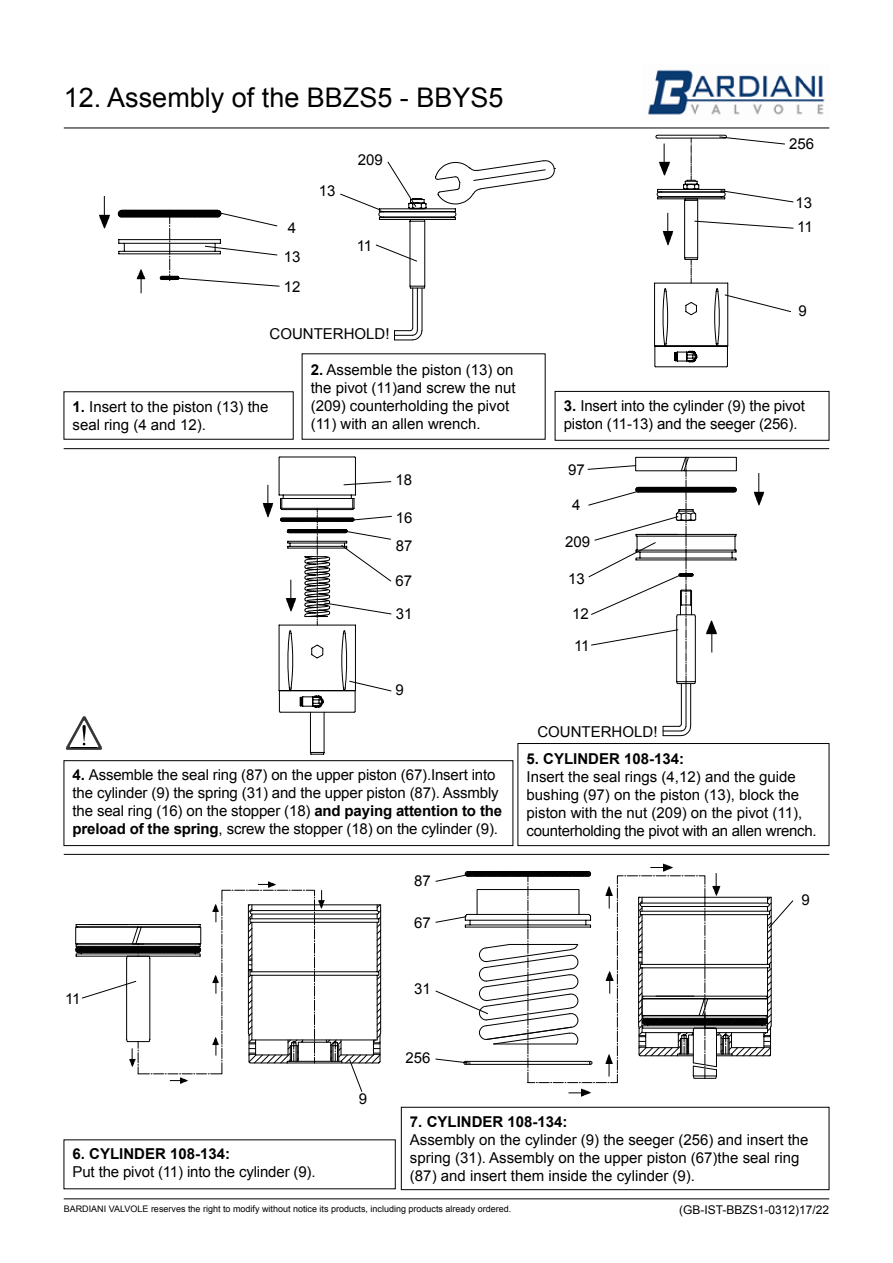
<style>
.page{position:relative;width:893px;height:1263px;background:#fff}
.page>*{position:absolute;margin:0;border:0;box-sizing:border-box;transform-origin:0 0}
.t1{font:27px "Arial";color:#000}
.t2{font:15px/18px "Arial";color:#000}
.t3{font:700 15px "Arial";color:#000}
.t4{font:12px "Arial";color:#000}
.t5{font:9px "Arial";color:#000}
.s1{font-weight:700}
</style>
<div class="page">
<hr style="left:64px;top:1198px;width:765px;height:1px;background:#000">
<hr style="left:64px;top:128px;width:765px;height:1px;background:#000">
<img style="left:648px;top:69px;width:177px;height:46px">
<hr style="left:64px;top:448px;width:765px;height:1px;background:#000">
<hr style="left:64px;top:854px;width:765px;height:1px;background:#000">
<hr style="left:609px;top:145px;width:1px;height:197px;background:#000">
<hr style="left:365px;top:548px;width:191px;height:1px;background:#000">
<svg style="left:103px;top:210px;width:177px;height:83px"></svg>
<hr style="left:104px;top:196px;width:1px;height:30px;background:#000">
<img style="left:99px;top:214px;width:12px;height:15px">
<svg style="left:654px;top:134px;width:140px;height:234px"></svg>
<hr style="left:667px;top:213px;width:1px;height:30px;background:#000">
<img style="left:662px;top:231px;width:12px;height:15px">
<hr style="left:664px;top:144px;width:1px;height:30px;background:#000">
<img style="left:658px;top:162px;width:12px;height:14px">
<svg style="left:66px;top:716px;width:36px;height:34px"></svg>
<svg style="left:268px;top:456px;width:125px;height:299px"></svg>
<hr style="left:290px;top:580px;width:1px;height:30px;background:#000">
<img style="left:285px;top:598px;width:12px;height:14px">
<hr style="left:267px;top:485px;width:1px;height:30px;background:#000">
<img style="left:262px;top:503px;width:12px;height:15px">
<hr style="left:758px;top:473px;width:1px;height:30px;background:#000">
<img style="left:753px;top:491px;width:12px;height:15px">
<svg style="left:75px;top:881px;width:306px;height:211px"></svg>
<svg style="left:435px;top:863px;width:359px;height:234px"></svg>
<svg style="left:340px;top:160px;width:216px;height:181px"></svg>
<hr style="left:633px;top:846px;width:110px;height:1px;background:#000">
<svg style="left:587px;top:456px;width:150px;height:281px"></svg>
<div style="left:555px;top:391px;width:274px;height:49px;border:1px solid #000"></div>
<div style="left:64px;top:760px;width:449px;height:86px;border:1px solid #000"></div>
<div style="left:518px;top:743px;width:311px;height:103px;border:1px solid #000"></div>
<div style="left:401px;top:1107px;width:428px;height:83px;border:1px solid #000"></div>
<h1 class="t1" style="left:64px;top:80px;width:441px">12. Assembly of the BBZS5 - BBYS5</h1>
<p class="t2" style="left:284px;top:213px;width:18px;line-height:29.1px">4<br>13</p>
<p class="t2" style="left:284px;top:277px;width:18px">12</p>
<p class="t2" style="left:319px;top:182px;width:18px">13</p>
<p class="t2" style="left:358px;top:151px;width:27px">209</p>
<p class="t2" style="left:357px;top:237px;width:17px">11</p>
<p class="t2" style="left:270px;top:325px;width:122px">COUNTERHOLD!</p>
<p class="t2" style="left:789px;top:135px;width:27px">256</p>
<p class="t2" style="left:795px;top:193px;width:18px">13</p>
<p class="t2" style="left:797px;top:218px;width:17px">11</p>
<p class="t2" style="left:798px;top:302px;width:10px">9</p>
<p class="t2" style="left:311px;top:361px;width:206px"><span class="s1">2.</span> Assemble the piston (13) on the pivot (11)and screw the nut (209) counterholding the pivot (11) with an allen wrench.</p>
<p class="t2" style="left:73px;top:398px;width:197px"><span class="s1">1.</span> Insert to the piston (13) the seal ring (4 and 12).</p>
<p class="t2" style="left:564px;top:397px;width:243px"><span class="s1">3.</span> Insert into the cylinder (9) the pivot piston (11-13) and the seeger (256).</p>
<p class="t2" style="left:396px;top:471px;width:18px">18</p>
<p class="t2" style="left:396px;top:508px;width:18px">16</p>
<p class="t2" style="left:396px;top:537px;width:18px">87</p>
<p class="t2" style="left:396px;top:571px;width:18px">67</p>
<p class="t2" style="left:396px;top:604px;width:18px">31</p>
<p class="t2" style="left:395px;top:681px;width:10px">9</p>
<p class="t2" style="left:73px;top:766px;width:431px"><span class="s1">4.</span> Assemble the seal ring (87) on the upper piston (67).Insert into the cylinder (9) the spring (31) and the upper piston (87). Assmbly the seal ring (16) on the stopper (18) <span class="s1">and paying attention to the preload of the spring</span>, screw the stopper (18) on the cylinder (9).</p>
<p class="t2" style="left:212px;top:828px;width:87px">Counterhold!</p>
<p class="t2" style="left:414px;top:872px;width:18px">87</p>
<p class="t2" style="left:65px;top:990px;width:17px">11</p>
<p class="t2" style="left:359px;top:1090px;width:10px">9</p>
<p class="t2" style="left:414px;top:914px;width:18px">67</p>
<p class="t2" style="left:414px;top:979px;width:18px">31</p>
<p class="t2" style="left:406px;top:1049px;width:27px">256</p>
<p class="t2" style="left:568px;top:461px;width:18px">97</p>
<p class="t2" style="left:572px;top:496px;width:10px">4</p>
<p class="t2" style="left:565px;top:533px;width:27px">209</p>
<p class="t2" style="left:568px;top:569px;width:18px">13</p>
<p class="t2" style="left:572px;top:604px;width:18px">12</p>
<p class="t2" style="left:574px;top:637px;width:17px">11</p>
<p class="t2" style="left:537px;top:723px;width:121px">COUNTERHOLD!</p>
<p class="t3" style="left:527px;top:749px;width:159px">5. CYLINDER 108-134:</p>
<p class="t2" style="left:527px;top:768px;width:291px">Insert the seal rings (4,12) and the guide bushing (97) on the piston (13), block the piston with the nut (209) on the pivot (11), counterholding the pivot with an allen wrench.</p>
<p class="t2" style="left:801px;top:891px;width:10px">9</p>
<p class="t3" style="left:73px;top:1144px;width:159px">6. CYLINDER 108-134:</p>
<p class="t2" style="left:73px;top:1163px;width:244px">Put the pivot (11) into the cylinder (9).</p>
<p class="t3" style="left:410px;top:1111px;width:159px">7. CYLINDER 108-134:</p>
<p class="t2" style="left:410px;top:1131px;width:400px">Assembly on the cylinder (9) the seeger (256) and insert the spring (31). Assembly on the upper piston (67)the seal ring (87) and insert them inside the cylinder (9).</p>
<p class="t5" style="left:64px;top:1203px;width:449px">BARDIANI VALVOLE reserves the right to modify without notice its products, including products already ordered.</p>
<p class="t4" style="left:679px;top:1202px;width:152px">(GB-IST-BBZS1-0312)17/22</p>
</div>
